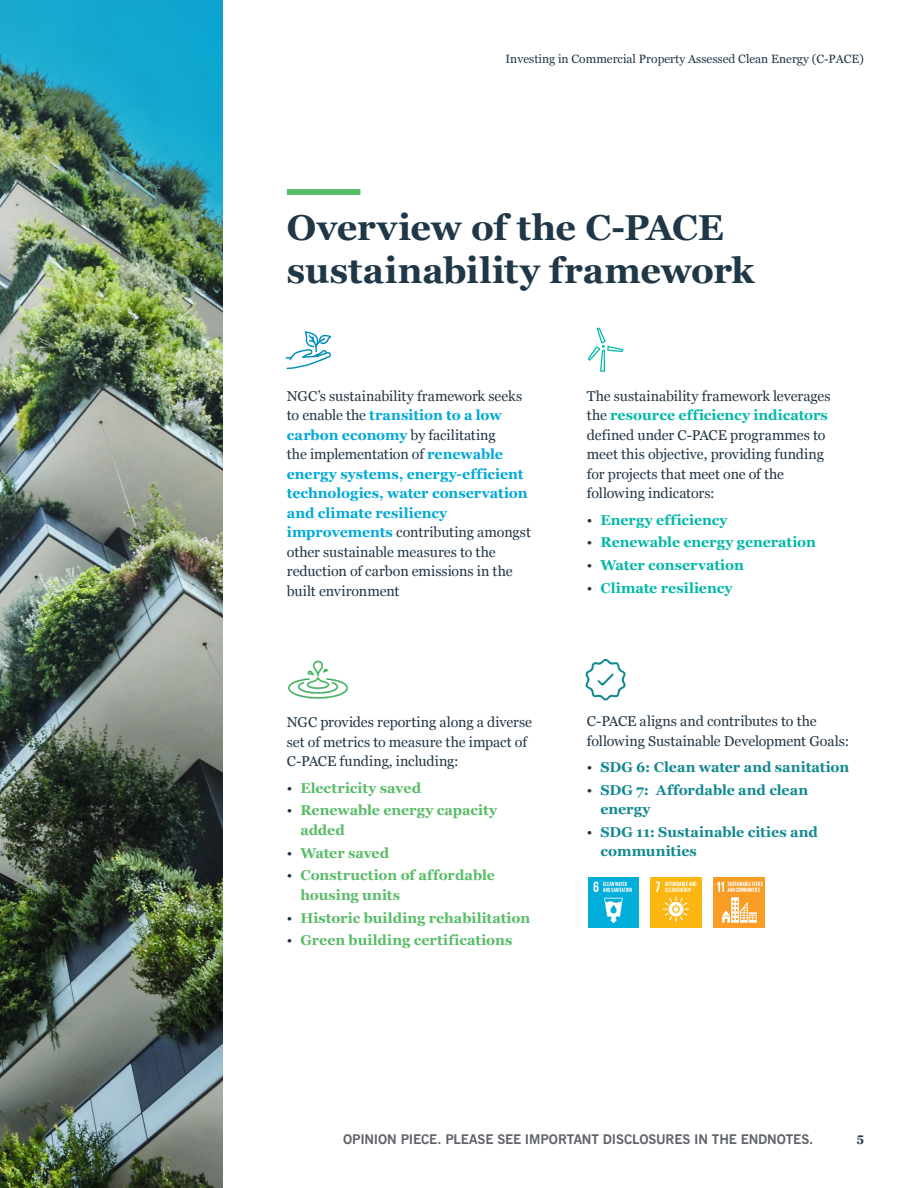
<style>
.page{position:relative;width:918px;height:1188px;background:#fff}
.page>*{position:absolute;margin:0;border:0;box-sizing:border-box;transform-origin:0 0}
.Headline{font:700 36px/43.5px "Georgia";letter-spacing:-.005em;color:#1f3747}
.Table__Data{font:14.25px/19.5px "Georgia";letter-spacing:-.005em;color:#233645}
.Table__Data-2{font:700 14.25px/19.5px "Georgia";letter-spacing:-.005em;color:#59bc68}
.Table__Data-3{font:700 14.25px/19.5px "Georgia";color:#138990}
.Table__Data-4{font:700 14.25px "Georgia";letter-spacing:-.005em;color:#03b8a7}
.t1{font:700 13.5px "News Gothic BT";letter-spacing:-.01em;color:#5f6369}
.t2{font:12px "Georgia";color:#1f3747}
.t3{font:700 12px "Georgia";color:#1f3747}
.s1{font-weight:700;color:#00a9d8}
.s2{font-weight:700;color:#03b8a7}
.s3{font-weight:400;color:#233645}
</style>
<div class="page">
<img style="left:0;top:0;width:223px;height:1188px">
<div style="left:287px;top:189px;width:73px;height:6px;background:#59bc68"></div>
<img style="left:288px;top:660px;width:60px;height:39px">
<svg style="left:286px;top:331px;width:46px;height:38px"></svg>
<svg style="left:588px;top:328px;width:35px;height:44px"></svg>
<svg style="left:585px;top:658px;width:41px;height:43px"></svg>
<img style="left:588px;top:877px;width:51px;height:51px">
<img style="left:651px;top:877px;width:51px;height:51px">
<img style="left:714px;top:877px;width:51px;height:51px">
<p class="t2" style="left:506px;top:50px;width:360px">Investing in Commercial Property Assessed Clean Energy (C-PACE)</p>
<p class="Headline" style="left:287px;top:204px;width:469px">Overview of the C-PACE sustainability framework</p>
<p class="Table__Data" style="left:287px;top:386px;width:246px">NGC’s sustainability framework seeks to enable the <span class="s1">transition to a low carbon economy</span> by facilitating<br>the implementation of <span class="s1">renewable energy systems, energy-efficient technologies, water conservation and climate resiliency improvements</span> contributing amongst other sustainable measures to the reduction of carbon emissions in the built environment</p>
<p class="Table__Data" style="left:587px;top:386px;width:245px">The sustainability framework leverages the <span class="s2">resource efficiency indicators </span>defined under C-PACE programmes to meet this objective, providing funding for projects that meet one of the following indicators:</p>
<p class="Table__Data-4" style="left:587px;top:509px;width:142px"><span class="s3">•</span> Energy efficiency</p>
<p class="Table__Data-4" style="left:587px;top:532px;width:231px"><span class="s3">•</span> Renewable energy generation</p>
<p class="Table__Data-4" style="left:587px;top:554px;width:158px"><span class="s3">•</span> Water conservation</p>
<p class="Table__Data-4" style="left:587px;top:577px;width:147px"><span class="s3">•</span> Climate resiliency</p>
<p class="Table__Data" style="left:287px;top:712px;width:247px">NGC provides reporting along a diverse set of metrics to measure the impact of<br>C-PACE funding, including:</p>
<p class="Table__Data-2" style="left:287px;top:777px;width:136px"><span class="s3">•</span> Electricity saved</p>
<p class="Table__Data-2" style="left:300px;top:800px;width:198px;text-indent:-14px"><span class="s3">•</span> Renewable energy capacity added</p>
<p class="Table__Data-2" style="left:287px;top:842px;width:104px"><span class="s3">•</span> Water saved</p>
<p class="Table__Data-2" style="left:300px;top:865px;width:196px;text-indent:-14px"><span class="s3">•</span> Construction of affordable housing units</p>
<p class="Table__Data-2" style="left:287px;top:907px;width:245px"><span class="s3">•</span> Historic building rehabilitation</p>
<p class="Table__Data-2" style="left:287px;top:930px;width:227px"><span class="s3">•</span> Green building certifications</p>
<p class="Table__Data" style="left:587px;top:711px;width:264px">C-PACE aligns and contributes to the following Sustainable Development Goals:</p>
<p class="Table__Data-3" style="left:587px;top:756px;width:264px"><span class="s3">•</span> SDG 6: Clean water and sanitation</p>
<p class="Table__Data-3" style="left:600px;top:779px;width:209px;text-indent:-14px"><span class="s3">•</span> SDG 7: Affordable and clean energy</p>
<p class="Table__Data-3" style="left:600px;top:821px;width:219px;text-indent:-14px"><span class="s3">•</span> SDG 11: Sustainable cities and communities</p>
<p class="t1" style="left:343px;top:1131px;width:472px">OPINION PIECE. PLEASE SEE IMPORTANT DISCLOSURES IN THE ENDNOTES.</p>
<p class="t3" style="left:857px;top:1129px;width:9px">5</p>
</div>
